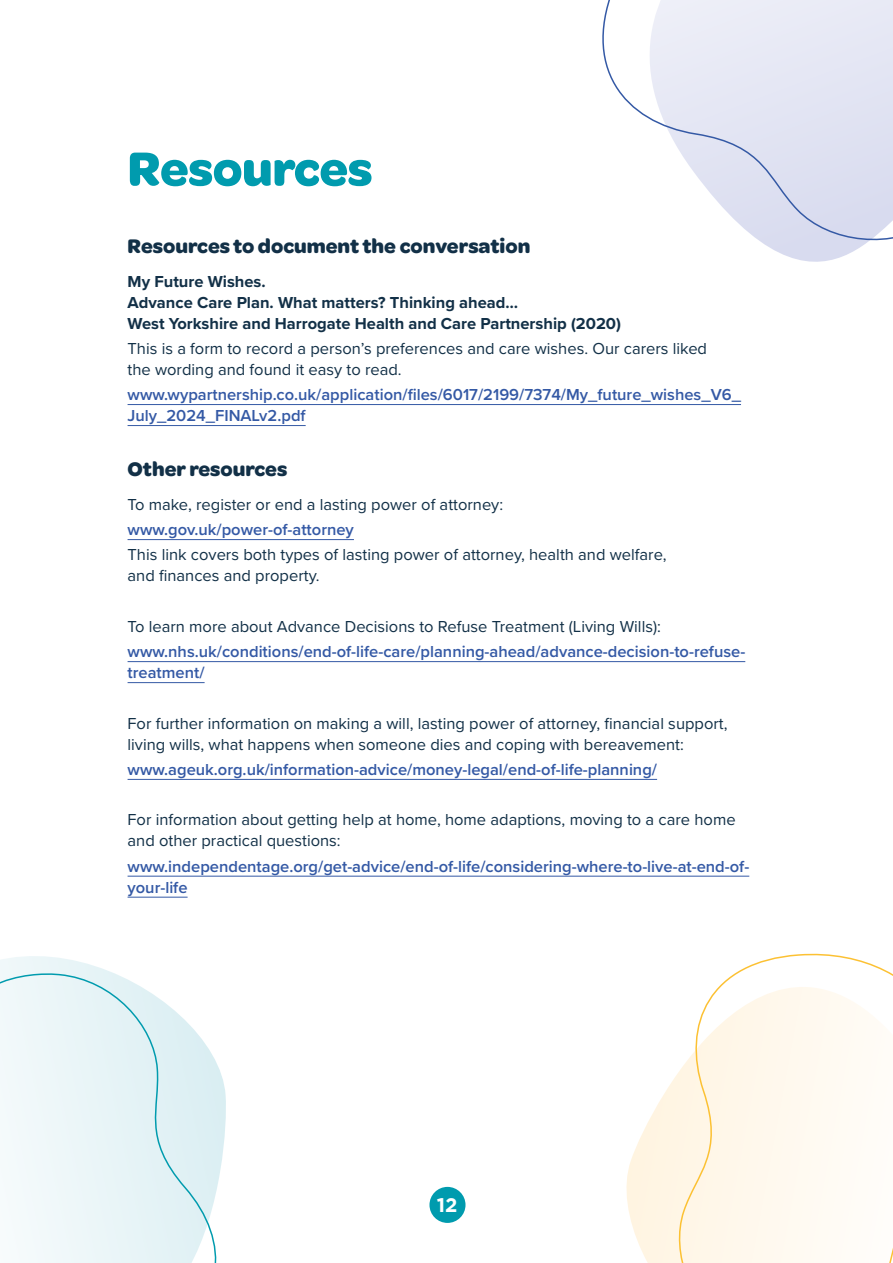
<style>
.page{position:relative;width:893px;height:1263px;background:#fff}
.page>*{position:absolute;margin:0;border:0;box-sizing:border-box;transform-origin:0 0}
.Page_header{font:700 51px "Omnes";letter-spacing:-.01em;color:#009bae}
.Page_header-2{font:700 21px "Omnes";color:#123047}
.Page_header-3{font:700 19.8px "Gotham";color:#fff}
.Page_header-4{font:16.5px/21px "Proxima Nova";color:#123047}
.Page_header-5{font:600 16.5px/21px "Proxima Nova";color:#3459a5}
.Page_header-6{font:700 16.5px/21px "Proxima Nova";color:#123047}
</style>
<div class="page">
<div style="left:429px;top:1187px;width:36px;height:36px;background:#009bae;border-radius:50%"></div>
<svg style="left:776px;top:251px;width:78px;height:11px"></svg>
<svg style="left:602px;top:0;width:291px;height:251px"></svg>
<hr style="left:128px;top:404px;width:613px;height:1px;background:#3459a5">
<hr style="left:128px;top:425px;width:178px;height:1px;background:#3459a5">
<hr style="left:128px;top:539px;width:226px;height:1px;background:#3459a5">
<hr style="left:128px;top:661px;width:617px;height:1px;background:#3459a5">
<hr style="left:128px;top:682px;width:77px;height:1px;background:#3459a5">
<hr style="left:128px;top:779px;width:529px;height:1px;background:#3459a5">
<hr style="left:128px;top:876px;width:621px;height:1px;background:#3459a5">
<hr style="left:128px;top:897px;width:60px;height:1px;background:#3459a5">
<svg style="left:626px;top:1085px;width:44px;height:178px;fill:#fff5e3"></svg>
<svg style="left:670px;top:953px;width:223px;height:310px"></svg>
<svg style="left:0;top:961px;width:226px;height:302px"></svg>
<p class="Page_header" style="left:128px;top:132px;width:247px">Resources</p>
<p class="Page_header-2" style="left:128px;top:231px;width:404px">Resources to document the conversation</p>
<p class="Page_header-6" style="left:128px;top:270px;width:495px">My Future Wishes.<br>Advance Care Plan. What matters? Thinking ahead…<br>West Yorkshire and Harrogate Health and Care Partnership (2020)</p>
<p class="Page_header-4" style="left:128px;top:337px;width:581px">This is a form to record a person’s preferences and care wishes. Our carers liked the wording and found it easy to read.</p>
<p class="Page_header-5" style="left:128px;top:384px;width:615px">www.wypartnership.co.uk/application/files/6017/2199/7374/My_future_wishes_V6_<br>July_2024_FINALv2.pdf</p>
<p class="Page_header-2" style="left:128px;top:454px;width:161px">Other resources</p>
<p class="Page_header-4" style="left:128px;top:493px;width:377px">To make, register or end a lasting power of attorney:</p>
<p class="Page_header-5" style="left:128px;top:519px;width:228px">www.gov.uk/power-of-attorney</p>
<p class="Page_header-4" style="left:128px;top:544px;width:541px">This link covers both types of lasting power of attorney, health and welfare, and finances and property.</p>
<p class="Page_header-4" style="left:128px;top:615px;width:535px">To learn more about Advance Decisions to Refuse Treatment (Living Wills):</p>
<p class="Page_header-5" style="left:128px;top:641px;width:619px">www.nhs.uk/conditions/end-of-life-care/planning-ahead/advance-decision-to-refuse&shy;treatment/</p>
<p class="Page_header-4" style="left:128px;top:712px;width:601px">For further information on making a will, lasting power of attorney, financial support, living wills, what happens when someone dies and coping with bereavement:</p>
<p class="Page_header-5" style="left:128px;top:758px;width:531px">www.ageuk.org.uk/information-advice/money-legal/end-of-life-planning/</p>
<p class="Page_header-4" style="left:128px;top:809px;width:610px">For information about getting help at home, home adaptions, moving to a care home and other practical questions:</p>
<p class="Page_header-5" style="left:128px;top:855px;width:623px">www.independentage.org/get-advice/end-of-life/considering-where-to-live-at-end-of&shy;your-life</p>
<p class="Page_header-3" style="left:437px;top:1193px;width:22px">12</p>
</div>
